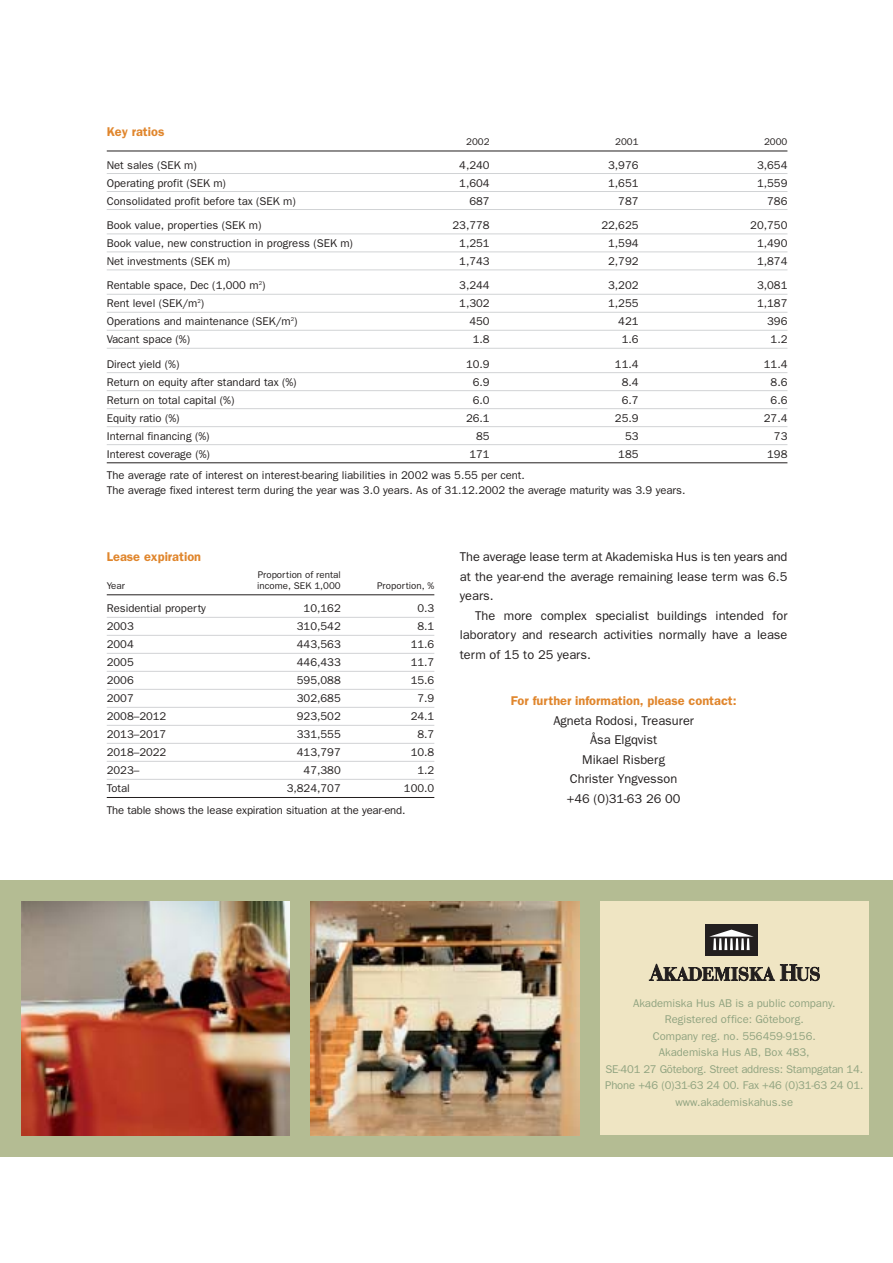
<style>
.page{position:relative;width:893px;height:1263px;background:#fff}
.page>*{position:absolute;margin:0;border:0;box-sizing:border-box;transform-origin:0 0}
.t1{font:12.75px/19.5px "Franklin Gothic";color:#231f1f;text-align:justify}
.t2{font:600 12.75px "Franklin Gothic";color:#e0862d}
.t3{font:11.25px/15px "Franklin Gothic";color:#231f1f}
.t4{font:11.25px/16.5px "Franklin Gothic";color:#90a380;text-align:center}
.t5{font:9.75px "Franklin Gothic";color:#231f1f}
</style>
<div class="page">
<hr style="left:107px;top:151px;width:680px;height:1px;background:#231f1f">
<hr style="left:107px;top:173px;width:680px;height:1px;background:#d1d3d5">
<hr style="left:107px;top:191px;width:680px;height:1px;background:#d1d3d5">
<hr style="left:107px;top:209px;width:680px;height:1px;background:#d1d3d5">
<hr style="left:107px;top:234px;width:680px;height:1px;background:#d1d3d5">
<hr style="left:107px;top:252px;width:680px;height:1px;background:#d1d3d5">
<hr style="left:107px;top:270px;width:680px;height:1px;background:#d1d3d5">
<hr style="left:107px;top:294px;width:680px;height:1px;background:#d1d3d5">
<hr style="left:107px;top:312px;width:680px;height:1px;background:#d1d3d5">
<hr style="left:107px;top:330px;width:680px;height:1px;background:#d1d3d5">
<hr style="left:107px;top:348px;width:680px;height:1px;background:#d1d3d5">
<hr style="left:107px;top:372px;width:680px;height:1px;background:#d1d3d5">
<hr style="left:107px;top:390px;width:680px;height:1px;background:#d1d3d5">
<hr style="left:107px;top:408px;width:680px;height:1px;background:#d1d3d5">
<hr style="left:107px;top:426px;width:680px;height:1px;background:#d1d3d5">
<hr style="left:107px;top:444px;width:680px;height:1px;background:#d1d3d5">
<hr style="left:107px;top:462px;width:680px;height:1px;background:#231f1f">
<hr style="left:107px;top:594px;width:327px;height:1px;background:#231f1f">
<hr style="left:107px;top:617px;width:327px;height:1px;background:#d1d3d5">
<hr style="left:107px;top:635px;width:327px;height:1px;background:#d1d3d5">
<hr style="left:107px;top:653px;width:327px;height:1px;background:#d1d3d5">
<hr style="left:107px;top:671px;width:327px;height:1px;background:#d1d3d5">
<hr style="left:107px;top:689px;width:327px;height:1px;background:#d1d3d5">
<hr style="left:107px;top:707px;width:327px;height:1px;background:#d1d3d5">
<hr style="left:107px;top:725px;width:327px;height:1px;background:#d1d3d5">
<hr style="left:107px;top:743px;width:327px;height:1px;background:#d1d3d5">
<hr style="left:107px;top:761px;width:327px;height:1px;background:#d1d3d5">
<hr style="left:107px;top:779px;width:327px;height:1px;background:#d1d3d5">
<hr style="left:107px;top:797px;width:327px;height:1px;background:#231f1f">
<div style="left:0;top:880px;width:892px;height:277px;background:#b4bc93"></div>
<img style="left:22px;top:901px;width:268px;height:234px">
<img style="left:311px;top:901px;width:268px;height:234px">
<div style="left:600px;top:901px;width:268px;height:234px;background:#efe5c3"></div>
<svg style="left:649px;top:964px;width:125px;height:17px"></svg>
<svg style="left:780px;top:965px;width:39px;height:16px"></svg>
<div style="left:705px;top:924px;width:52px;height:32px;background:#231f1f"></div>
<svg style="left:709px;top:930px;width:44px;height:20px"></svg>
<p class="t2" style="left:107px;top:128px;width:59px">Key ratios</p>
<p class="t5" style="left:466px;top:139px;width:25px">2002</p>
<p class="t5" style="left:615px;top:139px;width:25px">2001</p>
<p class="t5" style="left:764px;top:139px;width:25px">2000</p>
<p class="t3" style="left:107px;top:158px;width:91px">Net sales (SEK m)</p>
<p class="t3" style="left:459px;top:158px;width:32px">4,240</p>
<p class="t3" style="left:608px;top:158px;width:32px">3,976</p>
<p class="t3" style="left:757px;top:158px;width:32px">3,654</p>
<p class="t3" style="left:107px;top:176px;width:121px">Operating profit (SEK m)</p>
<p class="t3" style="left:459px;top:176px;width:32px">1,604</p>
<p class="t3" style="left:608px;top:176px;width:32px">1,651</p>
<p class="t3" style="left:757px;top:176px;width:32px">1,559</p>
<p class="t3" style="left:107px;top:194px;width:191px">Consolidated profit before tax (SEK m)</p>
<p class="t3" style="left:469px;top:194px;width:22px">687</p>
<p class="t3" style="left:618px;top:194px;width:22px">787</p>
<p class="t3" style="left:767px;top:194px;width:22px">786</p>
<p class="t3" style="left:107px;top:219px;width:156px">Book value, properties (SEK m)</p>
<p class="t3" style="left:452px;top:219px;width:39px">23,778</p>
<p class="t3" style="left:601px;top:219px;width:39px">22,625</p>
<p class="t3" style="left:750px;top:219px;width:39px">20,750</p>
<p class="t3" style="left:107px;top:237px;width:248px">Book value, new construction in progress (SEK m)</p>
<p class="t3" style="left:459px;top:237px;width:32px">1,251</p>
<p class="t3" style="left:608px;top:237px;width:32px">1,594</p>
<p class="t3" style="left:757px;top:237px;width:32px">1,490</p>
<p class="t3" style="left:107px;top:255px;width:125px">Net investments (SEK m)</p>
<p class="t3" style="left:459px;top:255px;width:32px">1,743</p>
<p class="t3" style="left:608px;top:255px;width:32px">2,792</p>
<p class="t3" style="left:757px;top:255px;width:32px">1,874</p>
<p class="t3" style="left:107px;top:279px;width:160px">Rentable space, Dec (1,000 m<sup>2</sup>)</p>
<p class="t3" style="left:459px;top:279px;width:32px">3,244</p>
<p class="t3" style="left:608px;top:279px;width:32px">3,202</p>
<p class="t3" style="left:757px;top:279px;width:32px">3,081</p>
<p class="t3" style="left:107px;top:297px;width:99px">Rent level (SEK/m<sup>2</sup>)</p>
<p class="t3" style="left:459px;top:297px;width:32px">1,302</p>
<p class="t3" style="left:608px;top:297px;width:32px">1,255</p>
<p class="t3" style="left:757px;top:297px;width:32px">1,187</p>
<p class="t3" style="left:107px;top:315px;width:192px">Operations and maintenance (SEK/m<sup>2</sup>)</p>
<p class="t3" style="left:469px;top:315px;width:22px">450</p>
<p class="t3" style="left:618px;top:315px;width:22px">421</p>
<p class="t3" style="left:767px;top:315px;width:22px">396</p>
<p class="t3" style="left:107px;top:333px;width:85px">Vacant space (%)</p>
<p class="t3" style="left:473px;top:333px;width:18px">1.8</p>
<p class="t3" style="left:621px;top:333px;width:18px">1.6</p>
<p class="t3" style="left:770px;top:333px;width:18px">1.2</p>
<p class="t3" style="left:107px;top:357px;width:74px">Direct yield (%)</p>
<p class="t3" style="left:466px;top:357px;width:25px">10.9</p>
<p class="t3" style="left:615px;top:357px;width:25px">11.4</p>
<p class="t3" style="left:763px;top:357px;width:25px">11.4</p>
<p class="t3" style="left:107px;top:375px;width:191px">Return on equity after standard tax (%)</p>
<p class="t3" style="left:473px;top:375px;width:18px">6.9</p>
<p class="t3" style="left:621px;top:375px;width:18px">8.4</p>
<p class="t3" style="left:770px;top:375px;width:18px">8.6</p>
<p class="t3" style="left:107px;top:393px;width:129px">Return on total capital (%)</p>
<p class="t3" style="left:473px;top:393px;width:18px">6.0</p>
<p class="t3" style="left:621px;top:393px;width:18px">6.7</p>
<p class="t3" style="left:770px;top:393px;width:18px">6.6</p>
<p class="t3" style="left:107px;top:411px;width:74px">Equity ratio (%)</p>
<p class="t3" style="left:466px;top:411px;width:25px">26.1</p>
<p class="t3" style="left:615px;top:411px;width:25px">25.9</p>
<p class="t3" style="left:763px;top:411px;width:25px">27.4</p>
<p class="t3" style="left:107px;top:429px;width:104px">Internal financing (%)</p>
<p class="t3" style="left:476px;top:429px;width:15px">85</p>
<p class="t3" style="left:625px;top:429px;width:15px">53</p>
<p class="t3" style="left:774px;top:429px;width:15px">73</p>
<p class="t3" style="left:107px;top:447px;width:105px">Interest coverage (%)</p>
<p class="t3" style="left:469px;top:447px;width:22px">171</p>
<p class="t3" style="left:618px;top:447px;width:22px">185</p>
<p class="t3" style="left:767px;top:447px;width:22px">198</p>
<p class="t3" style="left:107px;top:469px;width:580px">The average rate of interest on interest-bearing liabilities in 2002 was 5.55 per cent.<br>The average fixed interest term during the year was 3.0 years. As of 31.12.2002 the average maturity was 3.9 years.</p>
<p class="t2" style="left:107px;top:553px;width:96px">Lease expiration</p>
<p class="t5" style="left:258px;top:571px;width:85px">Proportion of rental</p>
<p class="t5" style="left:107px;top:582px;width:20px">Year</p>
<p class="t5" style="left:257px;top:582px;width:85px">income, SEK 1,000</p>
<p class="t5" style="left:377px;top:582px;width:59px">Proportion, %</p>
<p class="t3" style="left:107px;top:602px;width:101px">Residential property</p>
<p class="t3" style="left:303px;top:602px;width:39px">10,162</p>
<p class="t3" style="left:417px;top:602px;width:18px">0.3</p>
<p class="t3" style="left:107px;top:620px;width:28px">2003</p>
<p class="t3" style="left:297px;top:620px;width:45px">310,542</p>
<p class="t3" style="left:417px;top:620px;width:18px">8.1</p>
<p class="t3" style="left:107px;top:638px;width:28px">2004</p>
<p class="t3" style="left:297px;top:638px;width:45px">443,563</p>
<p class="t3" style="left:410px;top:638px;width:25px">11.6</p>
<p class="t3" style="left:107px;top:656px;width:28px">2005</p>
<p class="t3" style="left:297px;top:656px;width:45px">446,433</p>
<p class="t3" style="left:410px;top:656px;width:25px">11.7</p>
<p class="t3" style="left:107px;top:674px;width:28px">2006</p>
<p class="t3" style="left:297px;top:674px;width:45px">595,088</p>
<p class="t3" style="left:410px;top:674px;width:25px">15.6</p>
<p class="t3" style="left:107px;top:692px;width:28px">2007</p>
<p class="t3" style="left:297px;top:692px;width:45px">302,685</p>
<p class="t3" style="left:417px;top:692px;width:18px">7.9</p>
<p class="t3" style="left:107px;top:710px;width:61px">2008–2012</p>
<p class="t3" style="left:297px;top:710px;width:45px">923,502</p>
<p class="t3" style="left:410px;top:710px;width:25px">24.1</p>
<p class="t3" style="left:107px;top:728px;width:61px">2013–2017</p>
<p class="t3" style="left:297px;top:728px;width:45px">331,555</p>
<p class="t3" style="left:417px;top:728px;width:18px">8.7</p>
<p class="t3" style="left:107px;top:746px;width:61px">2018–2022</p>
<p class="t3" style="left:297px;top:746px;width:45px">413,797</p>
<p class="t3" style="left:410px;top:746px;width:25px">10.8</p>
<p class="t3" style="left:107px;top:764px;width:34px">2023–</p>
<p class="t3" style="left:303px;top:764px;width:39px">47,380</p>
<p class="t3" style="left:417px;top:764px;width:18px">1.2</p>
<p class="t3" style="left:107px;top:782px;width:25px">Total</p>
<p class="t3" style="left:287px;top:782px;width:55px">3,824,707</p>
<p class="t3" style="left:107px;top:779px;width:329px;line-height:21.5px;text-indent:297px">100.0<br>The table shows the lease expiration situation at the year-end.</p>
<p class="t1" style="left:460px;top:548px;width:329px">The average lease term at Akademiska Hus is ten years and at the year-end the average remaining lease term was 6.5 years.</p>
<p class="t1" style="left:460px;top:607px;width:329px;text-indent:15px">The more complex specialist buildings intended for laboratory and research activities normally have a lease term of 15 to 25 years.</p>
<p class="t2" style="left:510px;top:697px;width:227px">For further information, please contact:</p>
<p class="t1" style="left:553px;top:712px;width:142px;text-align:center">Agneta Rodosi, Treasurer<br>Åsa Elgqvist<br>Mikael Risberg<br>Christer Yngvesson<br>+46 (0)31-63 26 00</p>
<p class="t4" style="left:605px;top:996px;width:260px">Akademiska Hus AB is a public company.<br>Registered office: Göteborg.<br>Company reg. no. 556459-9156.<br>Akademiska Hus AB, Box 483,<br>SE-401 27 Göteborg. Street address: Stampgatan 14.<br>Phone +46 (0)31-63 24 00. Fax +46 (0)31-63 24 01. www.akademiskahus.se</p>
</div>
